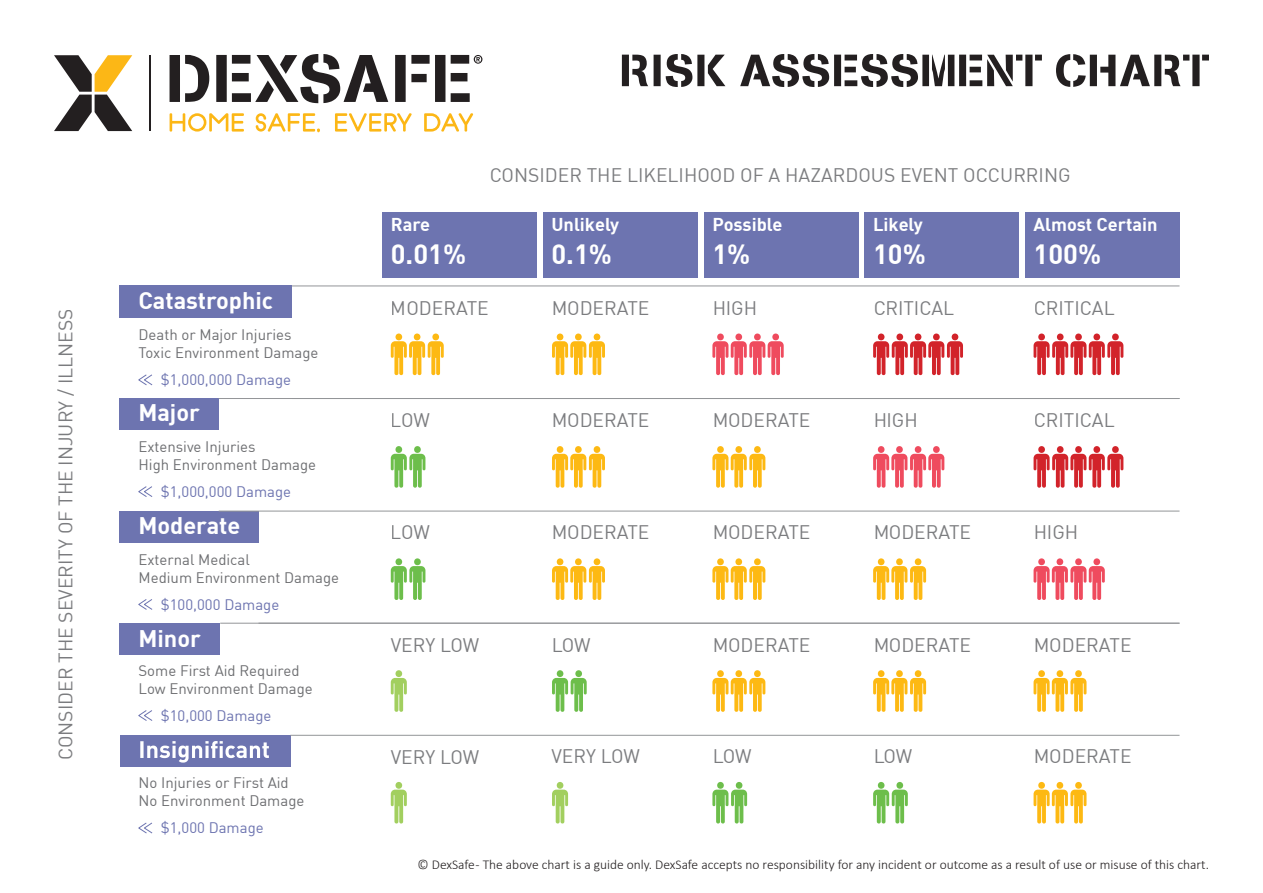
<style>
.page{position:relative;width:1263px;height:893px;background:#fff}
.page>*{position:absolute;margin:0;border:0;box-sizing:border-box;transform-origin:0 0}
.t1{font:700 27.3px "DIN";color:#fff}
.t2{font:700 23.55px "DIN";color:#fff}
.t3{font:19.2px "DIN";color:#6d6e71}
.t4{font:700 18.15px "DIN";color:#fff}
.t5{font:15px/18px "DIN";color:#6d6e71}
.t6{font:15px "DIN";color:#6d74b0}
.t7{font:300 13.5px "Calibri";color:#231f20}
</style>
<div class="page">
<div style="left:120px;top:511px;width:139px;height:32px;background:#6d74b0"></div>
<div style="left:120px;top:623px;width:100px;height:32px;background:#6d74b0"></div>
<div style="left:120px;top:735px;width:171px;height:32px;background:#6d74b0"></div>
<div style="left:120px;top:398px;width:99px;height:32px;background:#6d74b0"></div>
<div style="left:120px;top:285px;width:172px;height:33px;background:#6d74b0"></div>
<svg style="left:140px;top:741px;width:129px;height:22px"></svg>
<hr style="left:292px;top:285px;width:887px;height:1px;background:#939598">
<hr style="left:219px;top:398px;width:960px;height:1px;background:#939598">
<hr style="left:219px;top:511px;width:960px;height:1px;background:#939598">
<hr style="left:220px;top:623px;width:959px;height:1px;background:#939598">
<hr style="left:290px;top:735px;width:889px;height:1px;background:#939598">
<div style="left:382px;top:211px;width:155px;height:66px;background:#6d74b0"></div>
<div style="left:704px;top:211px;width:154px;height:66px;background:#6d74b0"></div>
<div style="left:543px;top:211px;width:154px;height:66px;background:#6d74b0"></div>
<div style="left:865px;top:211px;width:154px;height:66px;background:#6d74b0"></div>
<div style="left:1025px;top:211px;width:154px;height:66px;background:#6d74b0"></div>
<svg style="left:391px;top:782px;width:16px;height:41px"></svg>
<svg style="left:391px;top:670px;width:16px;height:42px"></svg>
<svg style="left:552px;top:782px;width:16px;height:41px"></svg>
<svg style="left:712px;top:782px;width:35px;height:41px"></svg>
<svg style="left:552px;top:670px;width:35px;height:42px"></svg>
<svg style="left:391px;top:558px;width:34px;height:42px"></svg>
<svg style="left:391px;top:446px;width:34px;height:42px"></svg>
<svg style="left:873px;top:782px;width:35px;height:41px"></svg>
<svg style="left:1033px;top:782px;width:53px;height:41px"></svg>
<svg style="left:1033px;top:670px;width:53px;height:42px"></svg>
<svg style="left:873px;top:670px;width:53px;height:42px"></svg>
<svg style="left:712px;top:670px;width:53px;height:42px"></svg>
<svg style="left:712px;top:558px;width:53px;height:42px"></svg>
<svg style="left:873px;top:558px;width:53px;height:42px"></svg>
<svg style="left:552px;top:558px;width:53px;height:42px"></svg>
<svg style="left:552px;top:446px;width:53px;height:42px"></svg>
<svg style="left:712px;top:446px;width:53px;height:42px"></svg>
<svg style="left:552px;top:333px;width:53px;height:42px"></svg>
<svg style="left:391px;top:333px;width:53px;height:42px"></svg>
<svg style="left:873px;top:446px;width:71px;height:42px"></svg>
<svg style="left:1033px;top:558px;width:72px;height:42px"></svg>
<svg style="left:712px;top:333px;width:72px;height:42px"></svg>
<svg style="left:1033px;top:446px;width:90px;height:42px"></svg>
<svg style="left:1033px;top:333px;width:90px;height:42px"></svg>
<svg style="left:873px;top:333px;width:90px;height:42px"></svg>
<svg style="left:138px;top:599px;width:15px;height:11px"></svg>
<svg style="left:138px;top:374px;width:15px;height:12px"></svg>
<svg style="left:138px;top:486px;width:15px;height:11px"></svg>
<svg style="left:138px;top:710px;width:15px;height:11px"></svg>
<svg style="left:138px;top:822px;width:15px;height:12px"></svg>
<svg style="left:54px;top:55px;width:78px;height:76px"></svg>
<hr style="left:150px;top:55px;width:1px;height:76px;background:#231f20">
<svg style="left:170px;top:113px;width:74px;height:19px"></svg>
<svg style="left:256px;top:113px;width:64px;height:19px"></svg>
<svg style="left:335px;top:113px;width:77px;height:19px"></svg>
<svg style="left:424px;top:113px;width:49px;height:19px"></svg>
<svg style="left:170px;top:55px;width:39px;height:47px"></svg>
<svg style="left:216px;top:54px;width:172px;height:49px"></svg>
<svg style="left:395px;top:55px;width:87px;height:47px"></svg>
<svg style="left:622px;top:54px;width:587px;height:33px"></svg>
<p class="t3" style="left:57px;top:760px;width:453px;rotate:-90deg">CONSIDER THE SEVERITY OF THE INJURY / ILLNESS</p>
<p class="t2" style="left:138px;top:289px;width:136px">Catastrophic</p>
<p class="t5" style="left:139px;top:327px;width:181px">Death or Major Injuries<br>Toxic Environment Damage</p>
<p class="t6" style="left:161px;top:373px;width:132px">$1,000,000 Damage</p>
<p class="t2" style="left:138px;top:401px;width:63px">Major</p>
<p class="t5" style="left:139px;top:439px;width:179px">Extensive Injuries<br>High Environment Damage</p>
<p class="t6" style="left:161px;top:485px;width:132px">$1,000,000 Damage</p>
<p class="t2" style="left:138px;top:514px;width:104px">Moderate</p>
<p class="t5" style="left:139px;top:551px;width:202px">External Medical<br>Medium Environment Damage</p>
<p class="t6" style="left:161px;top:598px;width:120px">$100,000 Damage</p>
<p class="t2" style="left:138px;top:627px;width:64px">Minor</p>
<p class="t5" style="left:139px;top:662px;width:176px">Some First Aid Required<br>Low Environment Damage</p>
<p class="t6" style="left:161px;top:709px;width:112px">$10,000 Damage</p>
<p class="t5" style="left:139px;top:775px;width:167px">No Injuries or First Aid<br>No Environment Damage</p>
<p class="t6" style="left:161px;top:821px;width:104px">$1,000 Damage</p>
<p class="t4" style="left:391px;top:216px;width:41px">Rare</p>
<p class="t1" style="left:391px;top:241px;width:77px">0.01%</p>
<p class="t3" style="left:489px;top:167px;width:583px">CONSIDER THE LIKELIHOOD OF A HAZARDOUS EVENT OCCURRING</p>
<p class="t4" style="left:551px;top:216px;width:69px">Unlikely</p>
<p class="t1" style="left:551px;top:241px;width:62px">0.1%</p>
<p class="t4" style="left:712px;top:216px;width:71px">Possible</p>
<p class="t1" style="left:712px;top:241px;width:39px">1%</p>
<p class="t4" style="left:873px;top:216px;width:51px">Likely</p>
<p class="t1" style="left:873px;top:241px;width:54px">10%</p>
<p class="t4" style="left:1033px;top:216px;width:125px">Almost Certain</p>
<p class="t1" style="left:1033px;top:241px;width:69px">100%</p>
<p class="t3" style="left:391px;top:300px;width:100px">MODERATE</p>
<p class="t3" style="left:551px;top:300px;width:100px">MODERATE</p>
<p class="t3" style="left:712px;top:300px;width:46px">HIGH</p>
<p class="t3" style="left:873px;top:300px;width:83px">CRITICAL</p>
<p class="t3" style="left:1033px;top:300px;width:83px">CRITICAL</p>
<p class="t3" style="left:391px;top:412px;width:41px">LOW</p>
<p class="t3" style="left:551px;top:412px;width:100px">MODERATE</p>
<p class="t3" style="left:712px;top:412px;width:100px">MODERATE</p>
<p class="t3" style="left:873px;top:412px;width:46px">HIGH</p>
<p class="t3" style="left:1033px;top:412px;width:83px">CRITICAL</p>
<p class="t3" style="left:391px;top:523px;width:41px">LOW</p>
<p class="t3" style="left:551px;top:523px;width:100px">MODERATE</p>
<p class="t3" style="left:712px;top:523px;width:100px">MODERATE</p>
<p class="t3" style="left:873px;top:523px;width:100px">MODERATE</p>
<p class="t3" style="left:1033px;top:523px;width:46px">HIGH</p>
<p class="t3" style="left:391px;top:636px;width:90px">VERY LOW</p>
<p class="t3" style="left:551px;top:636px;width:41px">LOW</p>
<p class="t3" style="left:712px;top:636px;width:100px">MODERATE</p>
<p class="t3" style="left:873px;top:636px;width:100px">MODERATE</p>
<p class="t3" style="left:1033px;top:636px;width:100px">MODERATE</p>
<p class="t3" style="left:391px;top:748px;width:90px">VERY LOW</p>
<p class="t3" style="left:551px;top:748px;width:90px">VERY LOW</p>
<p class="t3" style="left:712px;top:748px;width:41px">LOW</p>
<p class="t3" style="left:873px;top:748px;width:41px">LOW</p>
<p class="t3" style="left:1033px;top:748px;width:100px">MODERATE</p>
<p class="t7" style="left:418px;top:856px;width:793px">© DexSafe - The above chart is a guide only. DexSafe accepts no responsibility for any incident or outcome as a result of use or misuse of this chart.</p>
</div>
